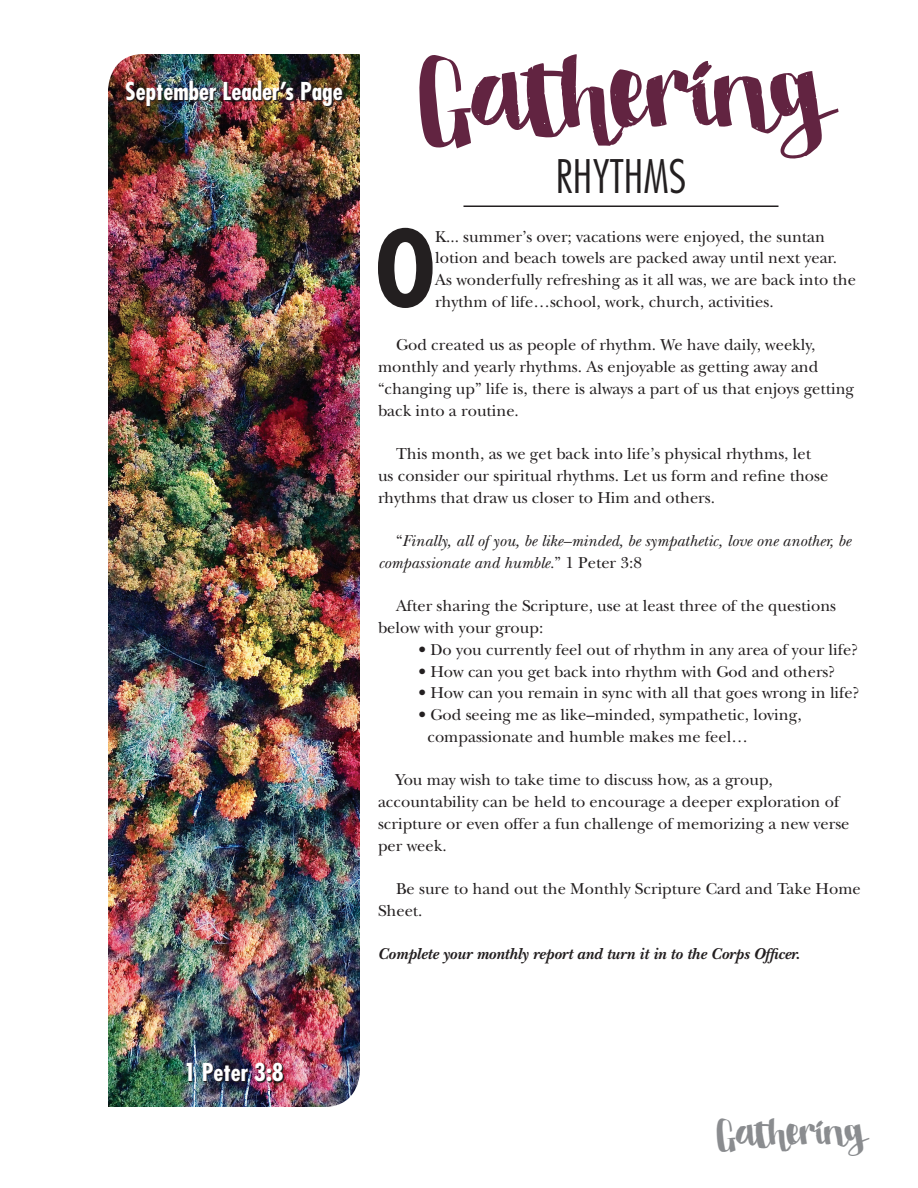
<style>
.page{position:relative;width:918px;height:1188px;background:#fff}
.page>*{position:absolute;margin:0;border:0;box-sizing:border-box;transform-origin:0 0}
.t1{font:700 condensed 103.05px "Futura";color:#231f20}
.t2{font:48px "Stella";color:#8a8c8f}
.t3{font:300 condensed 45px "Futura";color:#231f20}
.t4{font:700 condensed 24px "Futura";color:#fff}
.t5{font:16.5px/21.8px "New Baskerville";color:#231f20}
.t6{font:italic 16.5px/21.8px "New Baskerville";color:#231f20}
.t7{font:italic 700 16.5px "New Baskerville";color:#231f20}
.s1{font-style:normal}
</style>
<div class="page">
<img style="left:108px;top:54px;width:252px;height:1053px">
<svg style="left:419px;top:54px;width:420px;height:105px"></svg>
<hr style="left:464px;top:206px;width:314px;height:1px;background:#231f20">
<img style="left:127px;top:82px;width:216px;height:25px">
<img style="left:188px;top:1064px;width:96px;height:19px">
<p class="t4" style="left:125px;top:76px;width:219px">September Leader’s Page</p>
<p class="t3" style="left:556px;top:148px;width:132px">RHYTHMS</p>
<p class="t1" style="left:375px;top:202px;width:61px">O</p>
<p class="t5" style="left:435px;top:225px;width:422px">K... summer’s over; vacations were enjoyed, the suntan lotion and beach towels are packed away until next year.<br>As wonderfully refreshing as it all was, we are back into the rhythm of life…school, work, church, activities.</p>
<p class="t5" style="left:378px;top:334px;width:478px;text-indent:18px">God created us as people of rhythm. We have daily, weekly, monthly and yearly rhythms. As enjoyable as getting away and “changing up” life is, there is always a part of us that enjoys getting back into a routine.</p>
<p class="t5" style="left:378px;top:443px;width:452px;text-indent:18px">This month, as we get back into life’s physical rhythms, let us consider our spiritual rhythms. Let us form and refine those rhythms that draw us closer to Him and others.</p>
<p class="t6" style="left:378px;top:530px;width:474px;text-indent:18px"><span class="s1">“</span>Finally, all of you, be like–minded, be sympathetic, love one another, be compassionate and humble.<span class="s1">” 1 Peter 3:8</span></p>
<p class="t5" style="left:378px;top:595px;width:460px;text-indent:18px">After sharing the Scripture, use at least three of the questions below with your group:</p>
<p class="t5" style="left:418px;top:639px;width:441px">• Do you currently feel out of rhythm in any area of your life?</p>
<p class="t5" style="left:418px;top:660px;width:418px">• How can you get back into rhythm with God and others?</p>
<p class="t5" style="left:418px;top:682px;width:442px">• How can you remain in sync with all that goes wrong in life?</p>
<p class="t5" style="left:428px;top:704px;width:376px;text-indent:-9px">• God seeing me as like–minded, sympathetic, loving, compassionate and humble makes me feel…</p>
<p class="t5" style="left:378px;top:769px;width:473px;text-indent:18px">You may wish to take time to discuss how, as a group, accountability can be held to encourage a deeper exploration of scripture or even offer a fun challenge of memorizing a new verse per week.</p>
<p class="t5" style="left:378px;top:878px;width:484px;text-indent:18px">Be sure to hand out the Monthly Scripture Card and Take Home<br>Sheet.</p>
<p class="t7" style="left:378px;top:944px;width:424px">Complete your monthly report and turn it in to the Corps Officer.</p>
<p class="t4" style="left:184px;top:1057px;width:101px">1 Peter 3:8</p>
<p class="t2" style="left:717px;top:1107px;width:149px">Gathering</p>
</div>
